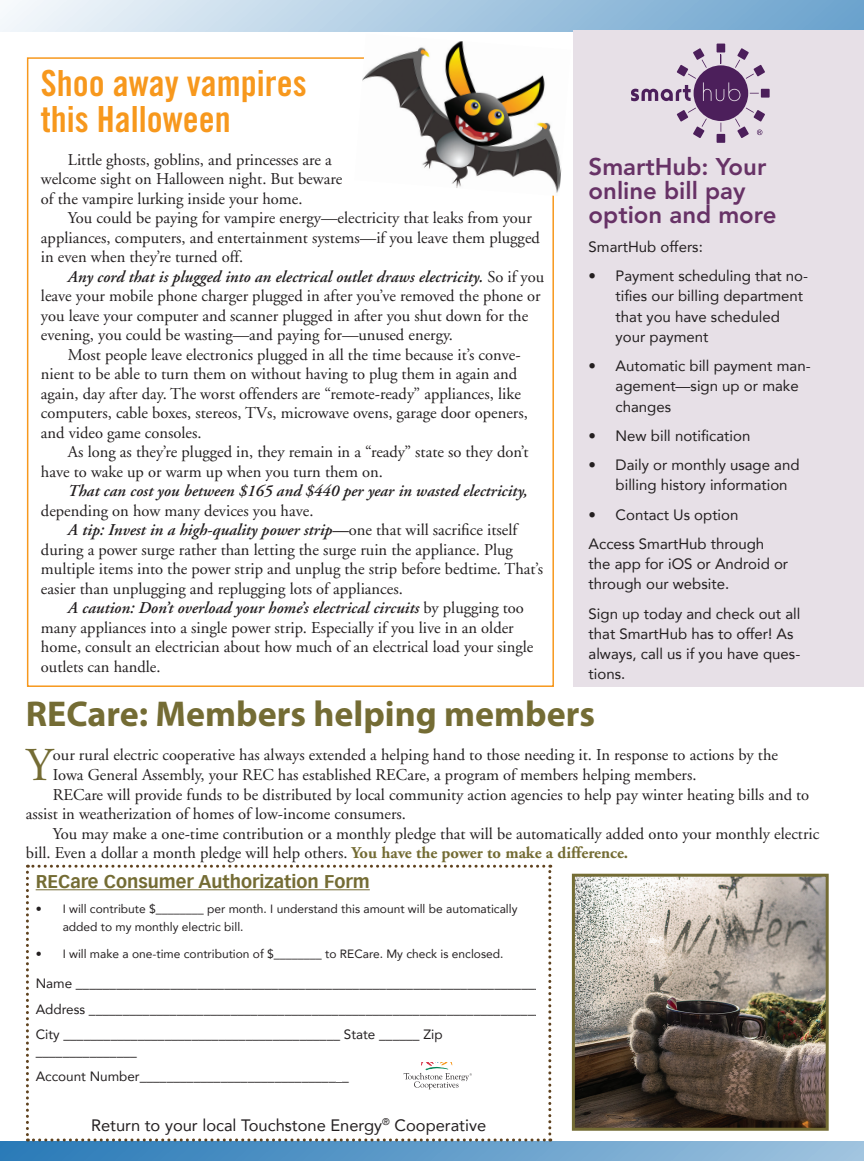
<style>
.page{position:relative;width:864px;height:1161px;background:#fff}
.page>*{position:absolute;margin:0;border:0;box-sizing:border-box;transform-origin:0 0}
.t1{font:47.1px "Adobe Garamond";color:#746c34}
.t2{font:36px/36px "Trade Gothic LT Std Bd Cn 20";color:#f7981d}
.t3{font:700 36px "Myriad Pro";color:#746c34}
.t4{font:800 24px/24px "Avenir LT Std";color:#673266}
.t5{font:700 18px "Vectora Com";color:#746c34}
.t6{font:16.5px/19.5px "Adobe Garamond";color:#231f20}
.t7{font:italic 600 16.5px "Adobe Garamond";color:#231f20}
.t8{font:16.5px "Avenir LT Com";color:#231f20}
.t9{font:15px/20.2px "Avenir LT Com";color:#231f20}
.t10{font:13.5px/25.5px "Avenir LT Com";color:#231f20;text-align:justify}
.t11{font:12px/18px "Avenir LT Com";color:#231f20}
.s1{font-weight:600;font-style:italic}
.s2{font-weight:400;font-style:normal}
.s3{font-weight:700;color:#746c34}
</style>
<div class="page">
<div style="left:0;top:1142px;width:864px;height:19px;background:linear-gradient(to right,#2778b7,#9ec2de)"></div>
<div style="left:0;top:0;width:864px;height:31px;background:linear-gradient(to right,#f3f7fb,#68a1cc)"></div>
<svg style="left:26px;top:865px;width:525px;height:277px"></svg>
<div style="left:536px;top:979px;width:6px;height:78px;background:#fff"></div>
<div style="left:336px;top:1067px;width:6px;height:15px;background:#fff"></div>
<img style="left:576px;top:878px;width:249px;height:249px">
<div style="left:572px;top:874px;width:257px;height:257px;border:3px solid #746c34"></div>
<img style="left:354px;top:41px;width:208px;height:155px">
<div style="left:573px;top:31px;width:291px;height:656px;background:#e7e0e7"></div>
<div style="left:717px;top:44px;width:8px;height:8px;background:#4c1f5b"></div>
<div style="left:717px;top:134px;width:8px;height:9px;background:#4c1f5b"></div>
<div style="left:761px;top:89px;width:9px;height:9px;background:#4c1f5b"></div>
<svg style="left:631px;top:48px;width:134px;height:90px"></svg>
<h2 class="t2" style="left:41px;top:65px;width:267px">Shoo away vampires this Halloween</h2>
<p class="t6" style="left:41px;top:150px;width:303px;text-indent:27px">Little ghosts, goblins, and princesses are a welcome sight on Halloween night. But beware of the vampire lurking inside your home.</p>
<p class="t6" style="left:41px;top:209px;width:500px;text-indent:27px">You could be paying for vampire energy—electricity that leaks from your appliances, computers, and entertainment systems—if you leave them plugged in even when they’re turned off.</p>
<p class="t6" style="left:41px;top:267px;width:505px;text-indent:27px"><span class="s1">Any cord that is plugged into an electrical outlet draws electricity.</span> So if you leave your mobile phone charger plugged in after you’ve removed the phone or you leave your computer and scanner plugged in after you shut down for the evening, you could be wasting—and paying for—unused energy.</p>
<p class="t6" style="left:41px;top:345px;width:488px;text-indent:27px">Most people leave electronics plugged in all the time because it’s conve&shy;nient to be able to turn them on without having to plug them in again and again, day after day. The worst offenders are “remote-ready” appliances, like computers, cable boxes, stereos, TVs, microwave ovens, garage door openers, and video game consoles.</p>
<p class="t6" style="left:41px;top:443px;width:489px;text-indent:27px">As long as they’re plugged in, they remain in a “ready” state so they don’t have to wake up or warm up when you turn them on.</p>
<p class="t7" style="left:68px;top:482px;width:461px">That can cost you between $165 and $440 per year in wasted electricity,</p>
<p class="t6" style="left:41px;top:501px;width:274px">depending on how many devices you have.</p>
<p class="t7" style="left:68px;top:521px;width:451px">A tip: Invest in a high-quality power strip—<span class="s2">one that will sacrifice itself</span></p>
<p class="t6" style="left:41px;top:540px;width:473px">during a power surge rather than letting the surge ruin the appliance. Plug</p>
<p class="t6" style="left:41px;top:560px;width:504px">multiple items into the power strip and unplug the strip before bedtime. That’s</p>
<p class="t6" style="left:41px;top:579px;width:363px">easier than unplugging and replugging lots of appliances.</p>
<p class="t7" style="left:68px;top:599px;width:458px">A caution: Don’t overload your home’s electrical circuits <span class="s2">by plugging too</span></p>
<p class="t6" style="left:41px;top:618px;width:474px">many appliances into a single power strip. Especially if you live in an older</p>
<p class="t6" style="left:41px;top:638px;width:494px">home, consult an electrician about how much of an electrical load your single</p>
<p class="t6" style="left:41px;top:657px;width:121px">outlets can handle.</p>
<h3 class="t4" style="left:589px;top:154px;width:189px">SmartHub: Your online bill pay option and more</h3>
<p class="t9" style="left:589px;top:236px;width:116px">SmartHub offers:</p>
<p class="t9" style="left:616px;top:266px;width:194px;text-indent:-27px">• Payment scheduling that no&shy;tifies our billing department that you have scheduled your payment</p>
<p class="t9" style="left:616px;top:356px;width:197px;text-indent:-27px">• Automatic bill payment man&shy;agement—sign up or make changes</p>
<p class="t9" style="left:589px;top:425px;width:163px">• New bill notification</p>
<p class="t9" style="left:616px;top:455px;width:185px;text-indent:-27px">• Daily or monthly usage and billing history information</p>
<p class="t9" style="left:589px;top:500px;width:177px;line-height:29.2px">• Contact Us option<br>Access SmartHub through</p>
<p class="t9" style="left:589px;top:554px;width:201px">the app for iOS or Android or through our website.</p>
<p class="t9" style="left:589px;top:603px;width:213px">Sign up today and check out all that SmartHub has to offer! As always, call us if you have ques&shy;tions.</p>
<h2 class="t3" style="left:26px;top:690px;width:571px">RECare: Members helping members</h2>
<h1 class="t1" style="left:26px;top:740px;width:29px">Y</h1>
<p class="t6" style="left:53px;top:745px;width:727px">our rural electric cooperative has always extended a helping hand to those needing it. In response to actions by the</p>
<p class="t6" style="left:53px;top:765px;width:645px">Iowa General Assembly, your REC has established RECare, a program of members helping members.</p>
<p class="t6" style="left:53px;top:785px;width:758px">RECare will provide funds to be distributed by local community action agencies to help pay winter heating bills and to</p>
<p class="t6" style="left:26px;top:804px;width:382px">assist in weatherization of homes of low-income consumers.</p>
<p class="t6" style="left:53px;top:824px;width:768px">You may make a one-time contribution or a monthly pledge that will be automatically added onto your monthly electric</p>
<p class="t6" style="left:26px;top:843px;width:604px">bill. Even a dollar a month pledge will help others. <span class="s3">You have the power to make a difference.</span></p>
<p class="t5" style="left:36px;top:871px;width:336px">RECare Consumer Authorization Form</p>
<p class="t11" style="left:63px;top:900px;width:456px;text-indent:-27px">• I will contribute $________ per month. I understand this amount will be automatically added to my monthly electric bill.</p>
<p class="t11" style="left:36px;top:945px;width:469px">• I will make a one-time contribution of $________ to RECare. My check is enclosed.</p>
<p class="t10" style="left:36px;top:971px;width:507px">Name _____________________________________________________________________ Address ___________________________________________________________________ City _________________________________________ State ______ Zip</p>
<p class="t10" style="left:36px;top:1038px;width:315px">_______________<br>Account Number_______________________________</p>
<p class="t8" style="left:91px;top:1115px;width:397px">Return to your local Touchstone Energy<sup>®</sup> Cooperative</p>
</div>
